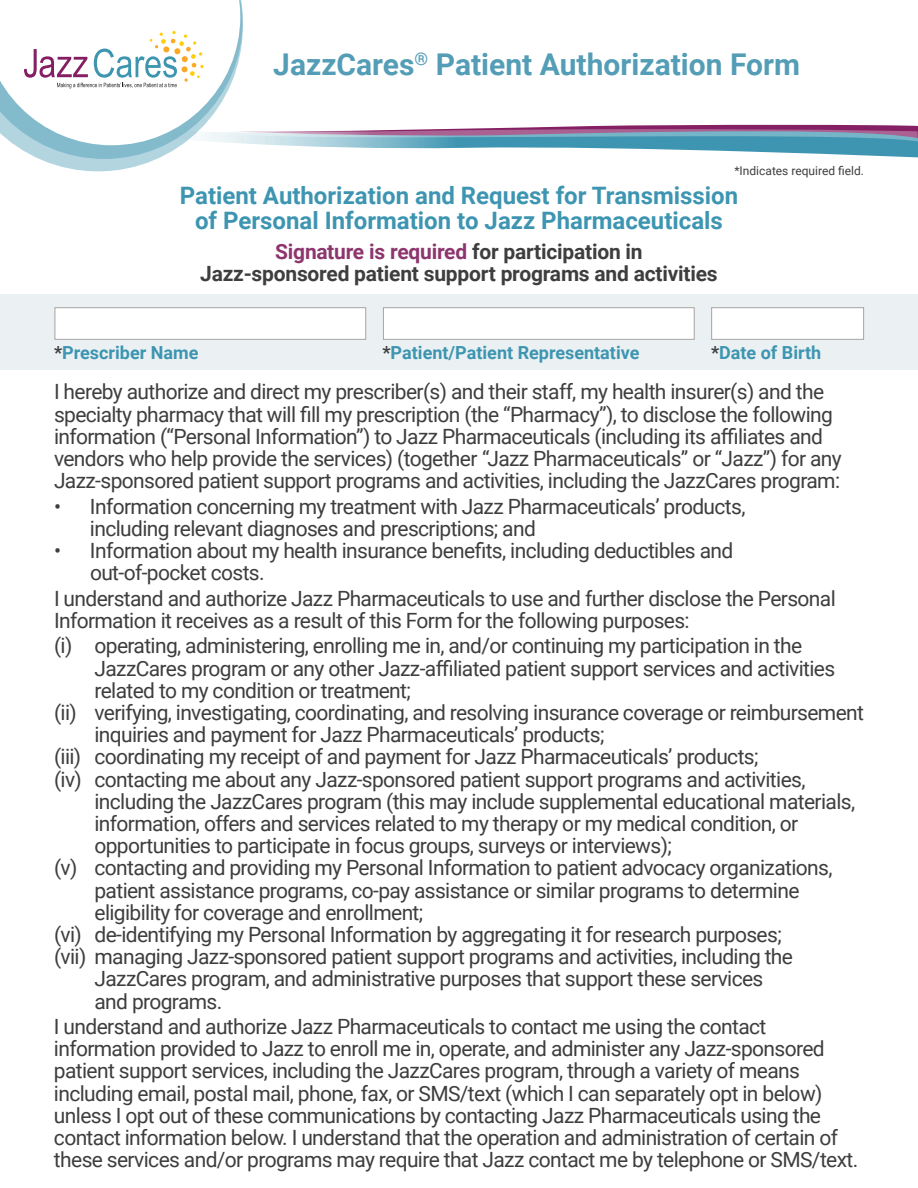
<style>
.page{position:relative;width:918px;height:1188px;background:#fff}
.page>*{position:absolute;margin:0;border:0;box-sizing:border-box;transform-origin:0 0}
.t1{font:700 30px "Roboto";color:#549db6}
.t2{font:700 24px/25.5px "Roboto";color:#3d95b1;text-align:center}
.t3{font:21px/22.2px "Roboto";letter-spacing:-.03em;color:#3e3e3f}
.t4{font:700 21px/22.5px "Roboto";letter-spacing:-.01em;color:#3e3e3f;text-align:center}
.t5{font:700 18px "Roboto";color:#3d95b1}
.t6{font:12px "Roboto";color:#3e3e3f}
.s1{color:#8d366e}
.s2{color:#3e3e3f}
</style>
<div class="page">
<div style="left:0;top:294px;width:918px;height:76px;background:#ebf1f3"></div>
<svg style="left:0;top:0;width:918px;height:171px"></svg>
<div style="left:55px;top:307px;width:311px;height:33px;background:#fff;border:1px solid #a7a5a4"></div>
<div style="left:383px;top:307px;width:312px;height:33px;background:#fff;border:1px solid #a7a5a4"></div>
<div style="left:711px;top:307px;width:153px;height:33px;background:#fff;border:1px solid #a7a5a4"></div>
<p class="t1" style="left:273px;top:44px;width:528px">JazzCares<sup>®</sup> Patient Authorization Form</p>
<p class="t6" style="left:734px;top:163px;width:131px">*Indicates required field.</p>
<p class="t2" style="left:180px;top:182px;width:560px">Patient Authorization and Request for Transmission of Personal Information to Jazz Pharmaceuticals</p>
<p class="t4" style="left:200px;top:239px;width:519px"><span class="s1">Signature is required</span> for participation in<br>Jazz-sponsored patient support programs and activities</p>
<p class="t5" style="left:54px;top:340px;width:146px"><span class="s2">*</span>Prescriber Name</p>
<p class="t5" style="left:382px;top:340px;width:259px"><span class="s2">*</span>Patient/Patient Representative</p>
<p class="t5" style="left:711px;top:340px;width:112px"><span class="s2">*</span>Date of Birth</p>
<p class="t3" style="left:54px;top:380px;width:789px">I hereby authorize and direct my prescriber(s) and their staff, my health insurer(s) and the specialty pharmacy that will fill my prescription (the “Pharmacy”), to disclose the following information (“Personal Information”) to Jazz Pharmaceuticals (including its affiliates and vendors who help provide the services) (together “Jazz Pharmaceuticals” or “Jazz”) for any Jazz-sponsored patient support programs and activities, including the JazzCares program:</p>
<p class="t3" style="left:90px;top:494px;width:657px;text-indent:-36px">• Information concerning my treatment with Jazz Pharmaceuticals’ products, including relevant diagnoses and prescriptions; and</p>
<p class="t3" style="left:90px;top:539px;width:645px;text-indent:-36px">• Information about my health insurance benefits, including deductibles and out-of-pocket costs.</p>
<p class="t3" style="left:54px;top:586px;width:783px">I understand and authorize Jazz Pharmaceuticals to use and further disclose the Personal<br>Information it receives as a result of this Form for the following purposes:</p>
<p class="t3" style="left:94px;top:634px;width:742px;text-indent:-40px">(i) operating, administering, enrolling me in, and/or continuing my participation in the<br>JazzCares program or any other Jazz-affiliated patient support services and activities related to my condition or treatment;</p>
<p class="t3" style="left:94px;top:701px;width:771px;text-indent:-40px">(ii) verifying, investigating, coordinating, and resolving insurance coverage or reimbursement inquiries and payment for Jazz Pharmaceuticals’ products;</p>
<p class="t3" style="left:54px;top:745px;width:706px">(iii) coordinating my receipt of and payment for Jazz Pharmaceuticals’ products;</p>
<p class="t3" style="left:94px;top:767px;width:762px;text-indent:-40px">(iv) contacting me about any Jazz-sponsored patient support programs and activities, including the JazzCares program (this may include supplemental educational materials, information, offers and services related to my therapy or my medical condition, or opportunities to participate in focus groups, surveys or interviews);</p>
<p class="t3" style="left:94px;top:856px;width:740px;text-indent:-40px">(v) contacting and providing my Personal Information to patient advocacy organizations, patient assistance programs, co-pay assistance or similar programs to determine eligibility for coverage and enrollment;</p>
<p class="t3" style="left:54px;top:923px;width:729px">(vi) de-identifying my Personal Information by aggregating it for research purposes;</p>
<p class="t3" style="left:94px;top:945px;width:700px;text-indent:-40px">(vii) managing Jazz-sponsored patient support programs and activities, including the<br>JazzCares program, and administrative purposes that support these services and programs.</p>
<p class="t3" style="left:54px;top:1015px;width:806px">I understand and authorize Jazz Pharmaceuticals to contact me using the contact information provided to Jazz to enroll me in, operate, and administer any Jazz-sponsored patient support services, including the JazzCares program, through a variety of means including email, postal mail, phone, fax, or SMS/text (which I can separately opt in below) unless I opt out of these communications by contacting Jazz Pharmaceuticals using the contact information below. I understand that the operation and administration of certain of these services and/or programs may require that Jazz contact me by telephone or SMS/text.</p>
</div>
